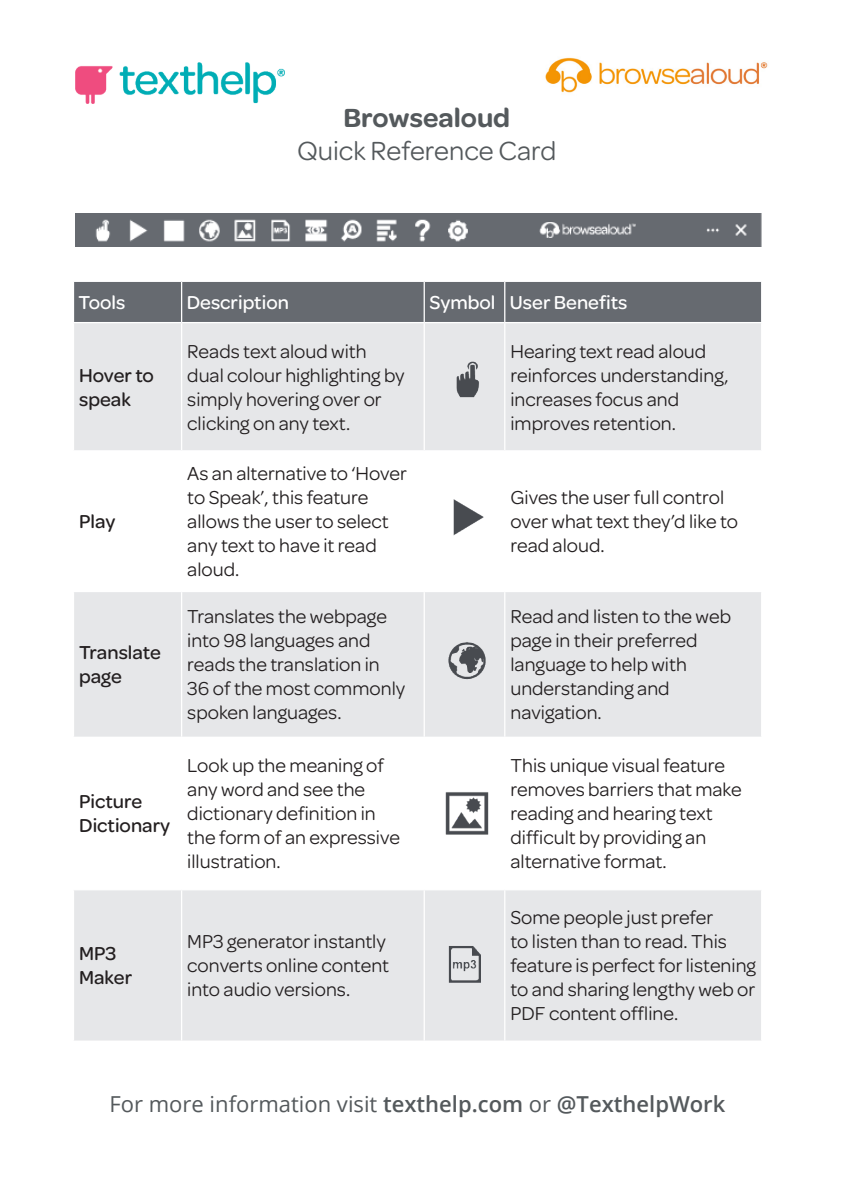
<style>
.page{position:relative;width:845px;height:1196px;background:#fff}
.page>*{position:absolute;margin:0;border:0;box-sizing:border-box;transform-origin:0 0}
.t1{font:28px "Omnes";color:#54595c}
.Paragraph_Style_1{font:600 28px "Omnes";color:#54595c}
.t2{font:22px "Open Sans";color:#54595c}
.t3{font:20px/24px "Omnes";color:#231f20}
.t4{font:500 20px/24px "Omnes";color:#231f20}
.t5{font:500 20px "Omnes";color:#fff}
.s1{font-weight:600}
</style>
<div class="page">
<img style="left:75px;top:62px;width:210px;height:42px">
<div style="left:74px;top:282px;width:687px;height:40px;background:#666a70"></div>
<svg style="left:74px;top:323px;width:687px;height:717px;fill:#e6e7e9"></svg>
<svg style="left:74px;top:452px;width:687px;height:139px"></svg>
<hr style="left:181px;top:282px;width:1px;height:40px;background:#fff">
<hr style="left:423px;top:282px;width:2px;height:40px;background:#fff">
<hr style="left:504px;top:282px;width:1px;height:40px;background:#fff">
<hr style="left:73px;top:450px;width:109px;height:2px;background:#fff">
<hr style="left:181px;top:323px;width:1px;height:127px;background:#fff">
<hr style="left:182px;top:450px;width:242px;height:2px;background:#fff">
<hr style="left:423px;top:323px;width:2px;height:127px;background:#fff">
<hr style="left:424px;top:450px;width:81px;height:2px;background:#fff">
<hr style="left:504px;top:323px;width:1px;height:127px;background:#fff">
<hr style="left:505px;top:450px;width:257px;height:2px;background:#fff">
<hr style="left:73px;top:591px;width:109px;height:1px;background:#fff">
<hr style="left:182px;top:591px;width:242px;height:1px;background:#fff">
<hr style="left:181px;top:592px;width:1px;height:145px;background:#fff">
<hr style="left:424px;top:591px;width:81px;height:1px;background:#fff">
<hr style="left:423px;top:592px;width:2px;height:145px;background:#fff">
<hr style="left:505px;top:591px;width:257px;height:1px;background:#fff">
<hr style="left:504px;top:592px;width:1px;height:145px;background:#fff">
<hr style="left:73px;top:889px;width:109px;height:1px;background:#fff">
<hr style="left:182px;top:889px;width:242px;height:1px;background:#fff">
<hr style="left:424px;top:889px;width:81px;height:1px;background:#fff">
<hr style="left:505px;top:889px;width:257px;height:1px;background:#fff">
<hr style="left:181px;top:890px;width:1px;height:150px;background:#fff">
<hr style="left:423px;top:890px;width:2px;height:150px;background:#fff">
<hr style="left:504px;top:890px;width:1px;height:150px;background:#fff">
<img style="left:545px;top:57px;width:223px;height:36px">
<img style="left:444px;top:351px;width:51px;height:56px">
<img style="left:445px;top:491px;width:50px;height:54px">
<img style="left:445px;top:635px;width:50px;height:53px">
<img style="left:442px;top:940px;width:51px;height:52px">
<img style="left:441px;top:784px;width:52px;height:58px">
<img style="left:76px;top:213px;width:685px;height:33px">
<p class="Paragraph_Style_1" style="left:343px;top:97px;width:168px">Browsealoud</p>
<p class="t1" style="left:297px;top:132px;width:261px">Quick Reference Card</p>
<p class="t5" style="left:79px;top:288px;width:48px">Tools</p>
<p class="t5" style="left:187px;top:288px;width:104px">Description</p>
<p class="t5" style="left:429px;top:288px;width:68px">Symbol</p>
<p class="t5" style="left:510px;top:288px;width:119px">User Benefits</p>
<p class="t4" style="left:79px;top:362px;width:76px">Hover to speak</p>
<p class="t4" style="left:79px;top:508px;width:38px">Play</p>
<p class="t4" style="left:79px;top:639px;width:83px">Translate page</p>
<p class="t4" style="left:79px;top:788px;width:65px">Picture</p>
<p class="t4" style="left:79px;top:812px;width:92px">Dictionary</p>
<p class="t4" style="left:79px;top:940px;width:39px">MP3</p>
<p class="t4" style="left:79px;top:964px;width:54px">Maker</p>
<p class="t3" style="left:187px;top:338px;width:219px">Reads text aloud with dual colour highlighting by simply hovering over or clicking on any text.</p>
<p class="t3" style="left:510px;top:338px;width:220px">Hearing text read aloud reinforces understanding, increases focus and improves retention.</p>
<p class="t3" style="left:187px;top:460px;width:221px">As an alternative to ‘Hover</p>
<p class="t3" style="left:187px;top:484px;width:183px">to Speak’, this feature</p>
<p class="t3" style="left:187px;top:508px;width:203px">allows the user to select</p>
<p class="t3" style="left:187px;top:532px;width:191px">any text to have it read</p>
<p class="t3" style="left:187px;top:556px;width:53px">aloud.</p>
<p class="t3" style="left:187px;top:603px;width:201px">Translates the webpage</p>
<p class="t3" style="left:187px;top:627px;width:185px">into 98 languages and</p>
<p class="t3" style="left:187px;top:651px;width:194px">reads the translation in</p>
<p class="t3" style="left:187px;top:675px;width:219px">36 of the most commonly spoken languages.</p>
<p class="t3" style="left:187px;top:752px;width:198px">Look up the meaning of</p>
<p class="t3" style="left:187px;top:776px;width:179px">any word and see the</p>
<p class="t3" style="left:187px;top:800px;width:190px">dictionary definition in</p>
<p class="t3" style="left:187px;top:824px;width:214px">the form of an expressive</p>
<p class="t3" style="left:187px;top:848px;width:95px">illustration.</p>
<p class="t3" style="left:187px;top:928px;width:200px">MP3 generator instantly</p>
<p class="t3" style="left:187px;top:952px;width:203px">converts online content</p>
<p class="t3" style="left:187px;top:976px;width:164px">into audio versions.</p>
<p class="t3" style="left:510px;top:484px;width:229px">Gives the user full control over what text they’d like to read aloud.</p>
<p class="t3" style="left:510px;top:603px;width:222px">Read and listen to the web page in their preferred language to help with understanding and navigation.</p>
<p class="t3" style="left:510px;top:752px;width:233px">This unique visual feature removes barriers that make reading and hearing text difficult by providing an alternative format.</p>
<p class="t3" style="left:510px;top:904px;width:247px">Some people just prefer<br>to listen than to read. This feature is perfect for listening to and sharing lengthy web or<br>PDF content offline.</p>
<p class="t2" style="left:109px;top:1089px;width:617px">For more information visit <span class="s1">texthelp.com</span> or <span class="s1">@TexthelpWork</span></p>
</div>
